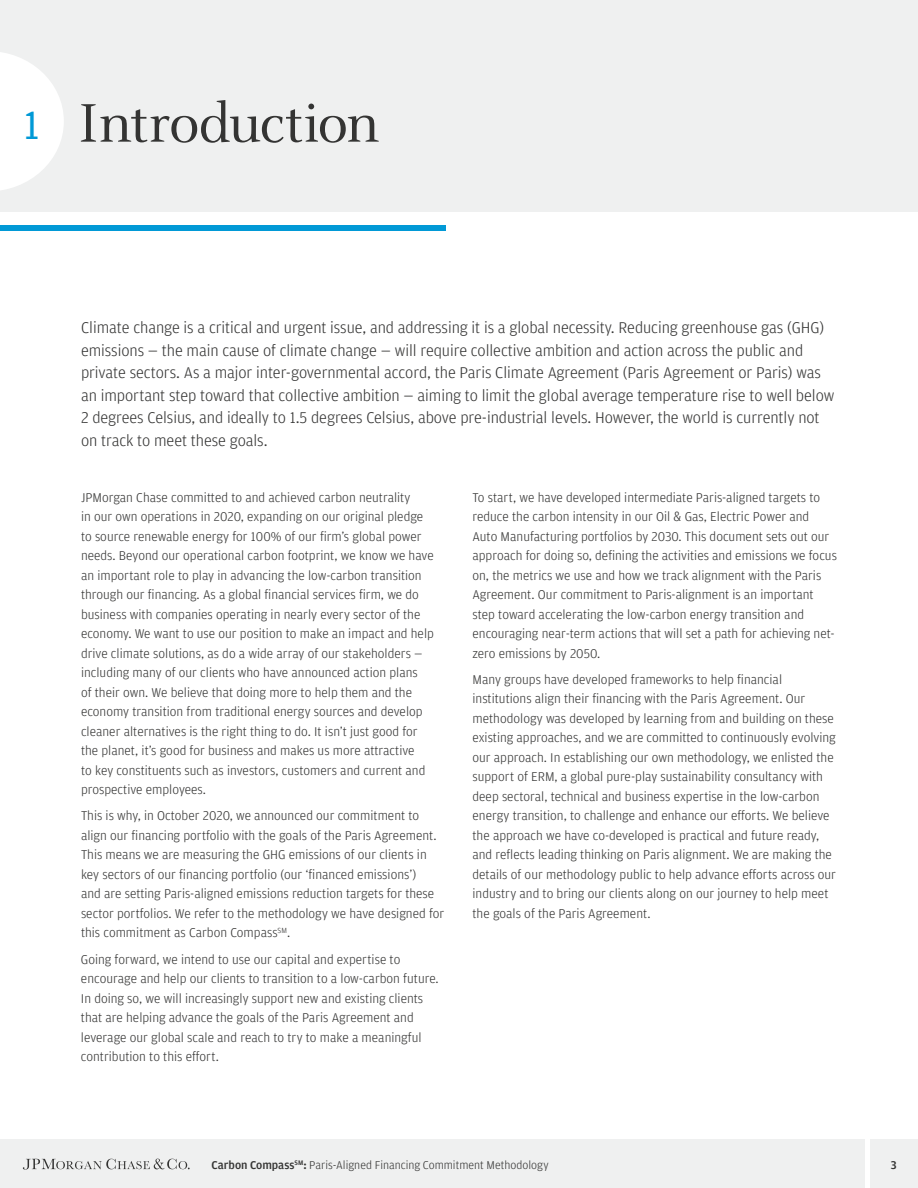
<style>
.page{position:relative;width:918px;height:1188px;background:#fff}
.page>*{position:absolute;margin:0;border:0;box-sizing:border-box;transform-origin:0 0}
.t1{font:60px "Celeste OT";letter-spacing:-.025em;color:#343433}
.t2{font:300 16.5px/22.5px "Amplitude";letter-spacing:-.005em;color:#343433}
.t3{font:300 13.5px/19.5px "Amplitude";color:#343433}
.t4{font:300 12px "Amplitude";color:#343433}
.t5{font:500 12px "Amplitude";color:#343433}
.s1{font-family:"Amplitude";font-size:42px;color:#0199d6}
.s2{font-weight:500}
</style>
<div class="page">
<div style="left:0;top:0;width:918px;height:212px;background:#eff0f0"></div>
<div style="left:0;top:225px;width:446px;height:5px;background:#0199d6"></div>
<svg style="left:0;top:52px;width:64px;height:138px"></svg>
<div style="left:0;top:1140px;width:918px;height:48px;background:#eff0f0"></div>
<hr style="left:865px;top:1140px;width:4px;height:48px;background:#fff">
<svg style="left:23px;top:1159px;width:167px;height:11px"></svg>
<h1 class="t1" style="left:24px;top:90px;width:357px"><span class="s1">1</span> Introduction</h1>
<p class="t2" style="left:81px;top:317px;width:755px">Climate change is a critical and urgent issue, and addressing it is a global necessity. Reducing greenhouse gas (GHG) emissions — the main cause of climate change — will require collective ambition and action across the public and private sectors. As a major inter-governmental accord, the Paris Climate Agreement (Paris Agreement or Paris) was an important step toward that collective ambition — aiming to limit the global average temperature rise to well below 2 degrees Celsius, and ideally to 1.5 degrees Celsius, above pre-industrial levels. However, the world is currently not on track to meet these goals.</p>
<p class="t3" style="left:81px;top:488px;width:354px">JPMorgan Chase committed to and achieved carbon neutrality<br>in our own operations in 2020, expanding on our original pledge to source renewable energy for 100% of our firm’s global power needs. Beyond our operational carbon footprint, we know we have an important role to play in advancing the low-carbon transition through our financing. As a global financial services firm, we do business with companies operating in nearly every sector of the economy. We want to use our position to make an impact and help drive climate solutions, as do a wide array of our stakeholders — including many of our clients who have announced action plans<br>of their own. We believe that doing more to help them and the economy transition from traditional energy sources and develop cleaner alternatives is the right thing to do. It isn’t just good for the planet, it’s good for business and makes us more attractive<br>to key constituents such as investors, customers and current and prospective employees.</p>
<p class="t3" style="left:81px;top:806px;width:365px">This is why, in October 2020, we announced our commitment to align our financing portfolio with the goals of the Paris Agreement.<br>This means we are measuring the GHG emissions of our clients in key sectors of our financing portfolio (our ‘financed emissions’)<br>and are setting Paris-aligned emissions reduction targets for these sector portfolios. We refer to the methodology we have designed for this commitment as Carbon Compass<sup>SM</sup>.</p>
<p class="t3" style="left:81px;top:950px;width:359px">Going forward, we intend to use our capital and expertise to encourage and help our clients to transition to a low-carbon future.<br>In doing so, we will increasingly support new and existing clients that are helping advance the goals of the Paris Agreement and leverage our global scale and reach to try to make a meaningful contribution to this effort.</p>
<p class="t3" style="left:472px;top:488px;width:366px">To start, we have developed intermediate Paris-aligned targets to reduce the carbon intensity in our Oil &amp; Gas, Electric Power and Auto Manufacturing portfolios by 2030. This document sets out our approach for doing so, defining the activities and emissions we focus on, the metrics we use and how we track alignment with the Paris Agreement. Our commitment to Paris-alignment is an important step toward accelerating the low-carbon energy transition and encouraging near-term actions that will set a path for achieving net&shy;zero emissions by 2050.</p>
<p class="t3" style="left:472px;top:670px;width:365px">Many groups have developed frameworks to help financial institutions align their financing with the Paris Agreement. Our methodology was developed by learning from and building on these existing approaches, and we are committed to continuously evolving our approach. In establishing our own methodology, we enlisted the support of ERM, a global pure-play sustainability consultancy with deep sectoral, technical and business expertise in the low-carbon energy transition, to challenge and enhance our efforts. We believe the approach we have co-developed is practical and future ready, and reflects leading thinking on Paris alignment. We are making the details of our methodology public to help advance efforts across our industry and to bring our clients along on our journey to help meet the goals of the Paris Agreement.</p>
<p class="t4" style="left:212px;top:1158px;width:339px"><span class="s2">Carbon Compass</span><sup>SM</sup><span class="s2">:</span> Paris-Aligned Financing Commitment Methodology</p>
<p class="t5" style="left:891px;top:1158px;width:7px">3</p>
</div>
